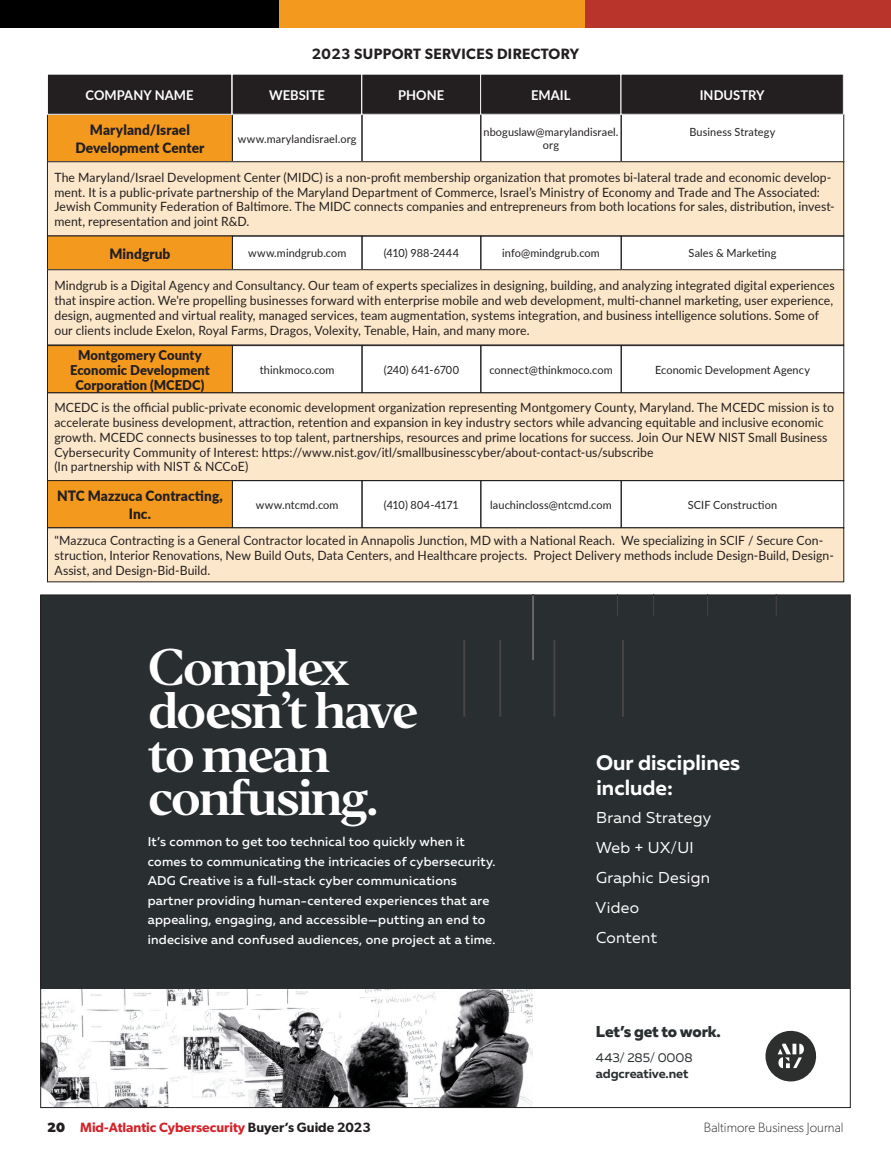
<style>
.page{position:relative;width:891px;height:1161px;background:#fff}
.page>*{position:absolute;margin:0;border:0;box-sizing:border-box;transform-origin:0 0}
.t1{font:700 48px/43.5px "Editor";letter-spacing:-.06em;color:#fff}
.t2{font:700 21px/25.2px "Muller";color:#fff}
.t3{font:15.75px/30px "Muller";letter-spacing:.02em;color:#fff}
.t4{font:800 15.75px "Muller";letter-spacing:-.015em;color:#292e30}
.t5{font:600 15px "Gibson";letter-spacing:.025em;color:#231f20}
.t6{font:900 14.25px/17.7px "Lato";letter-spacing:.005em;color:#231f20;text-align:center;scale:.96 1}
.t7{font:900 13.5px/15px "Lato";letter-spacing:.005em;color:#231f20;text-align:center;scale:.96 1}
.t8{font:600 13.5px "Gibson";color:#d52229}
.t9{font:700 13.5px "Lato";letter-spacing:.005em;color:#fff;scale:.96 1}
.t10{font:100 13.5px "Gibson";color:#231f20}
.t11{font:12.75px/14.7px "Lato";letter-spacing:.005em;color:#231f20;scale:.96 1}
.t12{font:500 12.75px/19.5px "Muller";letter-spacing:.02em;color:#fff}
.t13{font:700 12.75px "Muller";letter-spacing:-.005em;color:#292e30}
.t14{font:12.75px "Muller";letter-spacing:-.005em;color:#292e30}
.t15{font:11.25px/13.5px "Lato";letter-spacing:.01em;color:#231f20;text-align:center}
.t16{font:11.25px "Lato";letter-spacing:-.025em;color:#231f20}
.s1{font-weight:700;color:#231f20}
.s2{color:#231f20}
</style>
<div class="page">
<div style="left:585px;top:0;width:306px;height:28px;background:#b9352b"></div>
<div style="left:279px;top:0;width:306px;height:28px;background:#f3991e"></div>
<div style="left:0;top:0;width:279px;height:28px;background:#000"></div>
<div style="left:47px;top:114px;width:185px;height:48px;background:#f3991e"></div>
<div style="left:47px;top:114px;width:186px;height:48px;border:1px solid #231f20"></div>
<div style="left:232px;top:114px;width:130px;height:48px;border:1px solid #231f20"></div>
<div style="left:362px;top:114px;width:119px;height:48px;border:1px solid #231f20"></div>
<div style="left:481px;top:114px;width:140px;height:48px;border:1px solid #231f20"></div>
<div style="left:621px;top:114px;width:223px;height:48px;border:1px solid #231f20"></div>
<div style="left:47px;top:162px;width:797px;height:74px;background:#fce7ca"></div>
<div style="left:47px;top:162px;width:797px;height:74px;border:1px solid #231f20"></div>
<div style="left:47px;top:236px;width:185px;height:34px;background:#f3991e"></div>
<div style="left:47px;top:236px;width:186px;height:34px;border:1px solid #231f20"></div>
<div style="left:232px;top:236px;width:130px;height:34px;border:1px solid #231f20"></div>
<div style="left:362px;top:236px;width:119px;height:34px;border:1px solid #231f20"></div>
<div style="left:481px;top:236px;width:140px;height:34px;border:1px solid #231f20"></div>
<div style="left:621px;top:236px;width:223px;height:34px;border:1px solid #231f20"></div>
<div style="left:47px;top:270px;width:797px;height:75px;background:#fce7ca"></div>
<div style="left:47px;top:346px;width:185px;height:47px;background:#f3991e"></div>
<div style="left:47px;top:345px;width:186px;height:48px;border:1px solid #231f20"></div>
<div style="left:232px;top:345px;width:130px;height:48px;border:1px solid #231f20"></div>
<div style="left:362px;top:345px;width:119px;height:48px;border:1px solid #231f20"></div>
<div style="left:481px;top:345px;width:140px;height:48px;border:1px solid #231f20"></div>
<div style="left:621px;top:345px;width:223px;height:48px;border:1px solid #231f20"></div>
<div style="left:47px;top:393px;width:797px;height:88px;background:#fce7ca"></div>
<div style="left:47px;top:481px;width:185px;height:47px;background:#f3991e"></div>
<div style="left:47px;top:480px;width:186px;height:48px;border:1px solid #231f20"></div>
<div style="left:232px;top:480px;width:130px;height:48px;border:1px solid #231f20"></div>
<div style="left:362px;top:480px;width:119px;height:48px;border:1px solid #231f20"></div>
<div style="left:481px;top:480px;width:140px;height:48px;border:1px solid #231f20"></div>
<div style="left:621px;top:480px;width:223px;height:48px;border:1px solid #231f20"></div>
<div style="left:47px;top:528px;width:797px;height:54px;background:#fce7ca"></div>
<div style="left:47px;top:74px;width:185px;height:40px;background:#231f20"></div>
<div style="left:232px;top:74px;width:130px;height:40px;background:#231f20"></div>
<div style="left:362px;top:74px;width:119px;height:40px;background:#231f20"></div>
<div style="left:481px;top:74px;width:140px;height:40px;background:#231f20"></div>
<div style="left:621px;top:74px;width:222px;height:40px;background:#231f20"></div>
<img style="left:42px;top:988px;width:491px;height:118px">
<div style="left:40px;top:595px;width:810px;height:393px;background:#292e30"></div>
<hr style="left:463px;top:640px;width:2px;height:77px;background:#484544">
<hr style="left:499px;top:640px;width:2px;height:77px;background:#484544">
<hr style="left:553px;top:640px;width:2px;height:77px;background:#484544">
<hr style="left:622px;top:640px;width:2px;height:77px;background:#484544">
<svg style="left:617px;top:597px;width:1px;height:19px"></svg>
<svg style="left:653px;top:597px;width:1px;height:19px"></svg>
<svg style="left:707px;top:597px;width:1px;height:19px"></svg>
<svg style="left:776px;top:597px;width:1px;height:19px"></svg>
<hr style="left:532px;top:595px;width:2px;height:65px;background:#6b6767">
<svg style="left:765px;top:1030px;width:52px;height:52px"></svg>
<p class="t5" style="left:312px;top:45px;width:269px">2023 SUPPORT SERVICES DIRECTORY</p>
<p class="t9" style="left:86px;top:85px;width:114px">COMPANY NAME</p>
<p class="t9" style="left:269px;top:85px;width:60px">WEBSITE</p>
<p class="t9" style="left:398px;top:85px;width:49px">PHONE</p>
<p class="t9" style="left:531px;top:85px;width:43px">EMAIL</p>
<p class="t9" style="left:700px;top:85px;width:69px">INDUSTRY</p>
<p class="t6" style="left:75px;top:120px;width:136px">Maryland/Israel<br>Development Center</p>
<p class="t15" style="left:238px;top:131px;width:120px">www.marylandisrael.org</p>
<p class="t15" style="left:484px;top:125px;width:136px">nboguslaw@marylandisrael. org</p>
<p class="t15" style="left:689px;top:125px;width:88px">Business Strategy</p>
<p class="t11" style="left:54px;top:169px;width:814px">The Maryland/Israel Development Center (MIDC) is a non-profit membership organization that promotes bi-lateral trade and economic develop&shy;ment. It is a public-private partnership of the Maryland Department of Commerce, Israel’s Ministry of Economy and Trade and The Associated:<br>Jewish Community Federation of Baltimore. The MIDC connects companies and entrepreneurs from both locations for sales, distribution, invest&shy;ment, representation and joint R&amp;D.</p>
<p class="t6" style="left:109px;top:244px;width:65px">Mindgrub</p>
<p class="t15" style="left:248px;top:246px;width:100px">www.mindgrub.com</p>
<p class="t15" style="left:384px;top:246px;width:77px">(410) 988-2444</p>
<p class="t15" style="left:502px;top:246px;width:99px">info@mindgrub.com</p>
<p class="t15" style="left:689px;top:246px;width:89px">Sales &amp; Marketing</p>
<p class="t11" style="left:54px;top:278px;width:814px">Mindgrub is a Digital Agency and Consultancy. Our team of experts specializes in designing, building, and analyzing integrated digital experiences that inspire action. We're propelling businesses forward with enterprise mobile and web development, multi-channel marketing, user experience, design, augmented and virtual reality, managed services, team augmentation, systems integration, and business intelligence solutions. Some of our clients include Exelon, Royal Farms, Dragos, Volexity, Tenable, Hain, and many more.</p>
<p class="t7" style="left:70px;top:347px;width:147px">Montgomery County<br>Economic Development<br>Corporation (MCEDC)</p>
<p class="t15" style="left:260px;top:362px;width:76px">thinkmoco.com</p>
<p class="t15" style="left:384px;top:362px;width:77px">(240) 641-6700</p>
<p class="t15" style="left:489px;top:362px;width:125px">connect@thinkmoco.com</p>
<p class="t15" style="left:655px;top:362px;width:156px">Economic Development Agency</p>
<p class="t11" style="left:54px;top:400px;width:814px">MCEDC is the official public-private economic development organization representing Montgomery County, Maryland. The MCEDC mission is to accelerate business development, attraction, retention and expansion in key industry sectors while advancing equitable and inclusive economic growth. MCEDC connects businesses to top talent, partnerships, resources and prime locations for success. Join Our NEW NIST Small Business Cybersecurity Community of Interest: https://www.nist.gov/itl/smallbusinesscyber/about-contact-us/subscribe<br>(In partnership with NIST &amp; NCCoE)</p>
<p class="t6" style="left:57px;top:486px;width:174px">NTC Mazzuca Contracting,<br>Inc.</p>
<p class="t15" style="left:256px;top:497px;width:84px">www.ntcmd.com</p>
<p class="t16" style="left:384px;top:497px;width:76px">(410) 804-4171</p>
<p class="t15" style="left:490px;top:497px;width:123px">lauchincloss@ntcmd.com</p>
<p class="t15" style="left:688px;top:497px;width:91px">SCIF Construction</p>
<p class="t11" style="left:54px;top:533px;width:813px">"Mazzuca Contracting is a General Contractor located in Annapolis Junction, MD with a National Reach. We specializing in SCIF / Secure Con&shy;struction, Interior Renovations, New Build Outs, Data Centers, and Healthcare projects. Project Delivery methods include Design-Build, Design-<br>Assist, and Design-Bid-Build.</p>
<h1 class="t1" style="left:148px;top:646px;width:273px">Complex doesn’t have to mean confusing.</h1>
<p class="t12" style="left:148px;top:832px;width:349px">It’s common to get too technical too quickly when it comes to communicating the intricacies of cybersecurity.<br>ADG Creative is a full-stack cyber communications partner providing human-centered experiences that are appealing, engaging, and accessible—putting an end to indecisive and confused audiences, one project at a time.</p>
<h2 class="t2" style="left:596px;top:750px;width:146px">Our disciplines include:</h2>
<p class="t3" style="left:596px;top:803px;width:117px">Brand Strategy<br>Web + UX/UI<br>Graphic Design<br>Video<br>Content</p>
<p class="t4" style="left:596px;top:1021px;width:126px">Let’s get to work.</p>
<p class="t14" style="left:596px;top:1050px;width:98px">443/ 285/ 0008</p>
<p class="t13" style="left:596px;top:1065px;width:94px">adgcreative.net</p>
<p class="t8" style="left:47px;top:1120px;width:325px"><span class="s1">20</span> Mid-Atlantic Cybersecurity <span class="s2">Buyer’s Guide 2023</span></p>
<p class="t10" style="left:704px;top:1120px;width:142px">Baltimore Business Journal</p>
</div>
